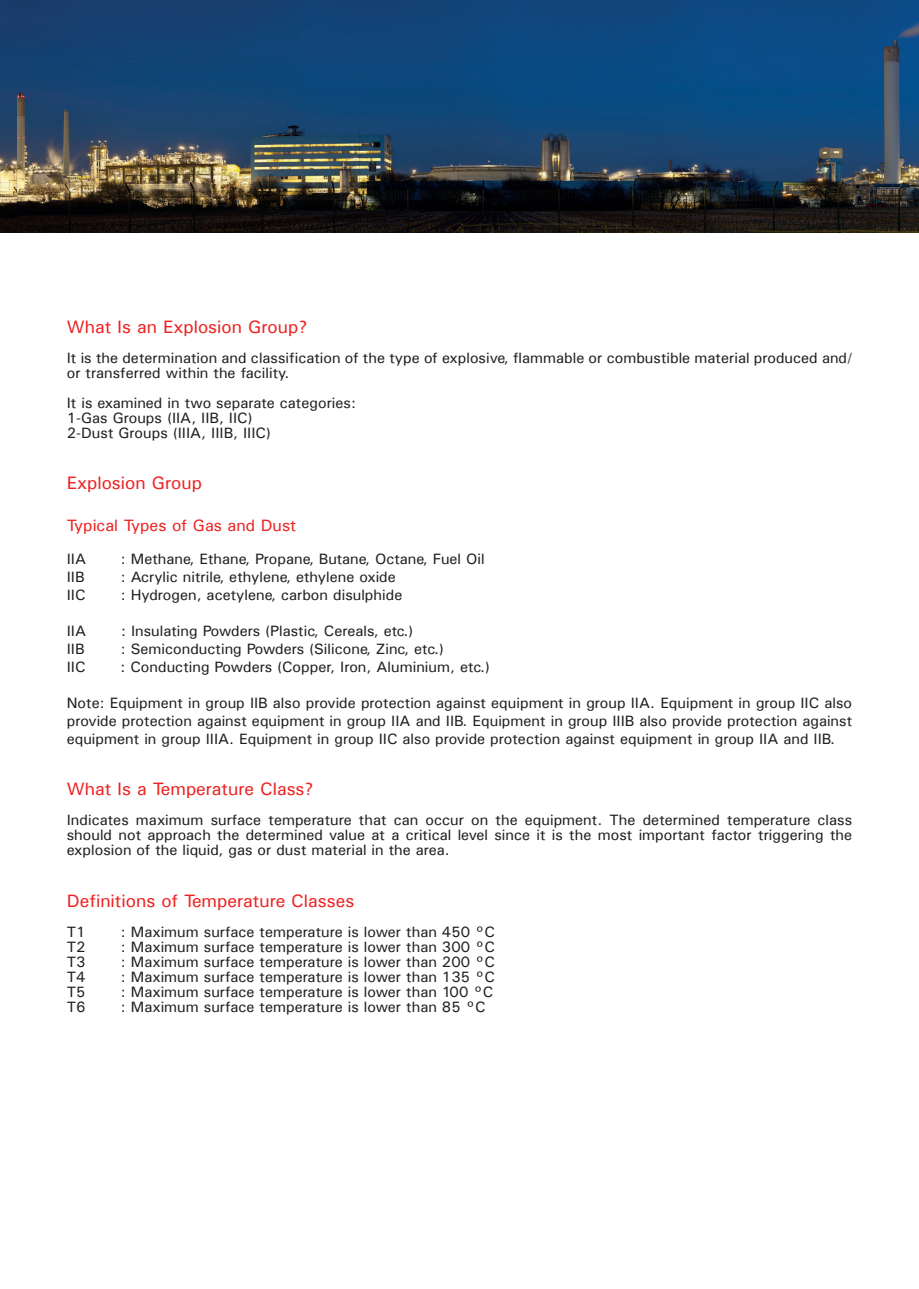
<style>
.page{position:relative;width:919px;height:1289px;background:#fff}
.page>*{position:absolute;margin:0;border:0;box-sizing:border-box;transform-origin:0 0}
.t1{font:18px "Univers";color:#ee2323}
.t2{font:16.5px "Univers";color:#ee2323}
.t3{font:15px/15px "Univers";color:#231f20}
</style>
<div class="page">
<img style="left:16px;top:0;width:902px;height:232px">
<img style="left:0;top:0;width:16px;height:232px">
<p class="t1" style="left:67px;top:315px;width:242px">What Is an Explosion Group?</p>
<p class="t3" style="left:67px;top:350px;width:786px">It is the determination and classification of the type of explosive, flammable or combustible material produced and/ or transferred within the facility.</p>
<p class="t3" style="left:67px;top:395px;width:291px">It is examined in two separate categories:<br>1-Gas Groups (IIA, IIB, IIC)<br>2-Dust Groups (IIIA, IIIB, IIIC)</p>
<p class="t1" style="left:67px;top:472px;width:137px">Explosion Group</p>
<p class="t2" style="left:67px;top:514px;width:231px">Typical Types of Gas and Dust</p>
<p class="t3" style="left:67px;top:551px;width:21px">IIA</p>
<p class="t3" style="left:121px;top:551px;width:365px">: Methane, Ethane, Propane, Butane, Octane, Fuel Oil</p>
<p class="t3" style="left:67px;top:569px;width:19px">IIB</p>
<p class="t3" style="left:121px;top:569px;width:276px">: Acrylic nitrile, ethylene, ethylene oxide</p>
<p class="t3" style="left:67px;top:587px;width:20px">IIC</p>
<p class="t3" style="left:121px;top:587px;width:283px">: Hydrogen, acetylene, carbon disulphide</p>
<p class="t3" style="left:67px;top:623px;width:21px">IIA</p>
<p class="t3" style="left:121px;top:623px;width:294px">: Insulating Powders (Plastic, Cereals, etc.)</p>
<p class="t3" style="left:67px;top:641px;width:19px">IIB</p>
<p class="t3" style="left:121px;top:641px;width:325px">: Semiconducting Powders (Silicone, Zinc, etc.)</p>
<p class="t3" style="left:67px;top:659px;width:20px">IIC</p>
<p class="t3" style="left:120px;top:659px;width:371px">: Conducting Powders (Copper, Iron, Aluminium, etc.)</p>
<p class="t3" style="left:67px;top:693px;width:786px;line-height:18px;text-align:justify">Note: Equipment in group IIB also provide protection against equipment in group IIA. Equipment in group IIC also provide protection against equipment in group IIA and IIB. Equipment in group IIIB also provide protection against equipment in group IIIA. Equipment in group IIC also provide protection against equipment in group IIA and IIB.</p>
<p class="t1" style="left:67px;top:778px;width:248px">What Is a Temperature Class?</p>
<p class="t3" style="left:67px;top:812px;width:786px;text-align:justify">Indicates maximum surface temperature that can occur on the equipment. The determined temperature class should not approach the determined value at a critical level since it is the most important factor triggering the explosion of the liquid, gas or dust material in the area.</p>
<p class="t1" style="left:67px;top:889px;width:289px">Definitions of Temperature Classes</p>
<p class="t3" style="left:67px;top:924px;width:20px">T1</p>
<p class="t3" style="left:121px;top:924px;width:376px">: Maximum surface temperature is lower than 450 °C</p>
<p class="t3" style="left:67px;top:939px;width:20px">T2</p>
<p class="t3" style="left:121px;top:939px;width:376px">: Maximum surface temperature is lower than 300 °C</p>
<p class="t3" style="left:67px;top:954px;width:20px">T3</p>
<p class="t3" style="left:121px;top:954px;width:376px">: Maximum surface temperature is lower than 200 °C</p>
<p class="t3" style="left:67px;top:969px;width:20px">T4</p>
<p class="t3" style="left:121px;top:969px;width:376px">: Maximum surface temperature is lower than 135 °C</p>
<p class="t3" style="left:67px;top:984px;width:20px">T5</p>
<p class="t3" style="left:121px;top:984px;width:374px">: Maximum surface temperature is lower than 100 °C</p>
<p class="t3" style="left:67px;top:999px;width:20px">T6</p>
<p class="t3" style="left:121px;top:999px;width:366px">: Maximum surface temperature is lower than 85 °C</p>
</div>
